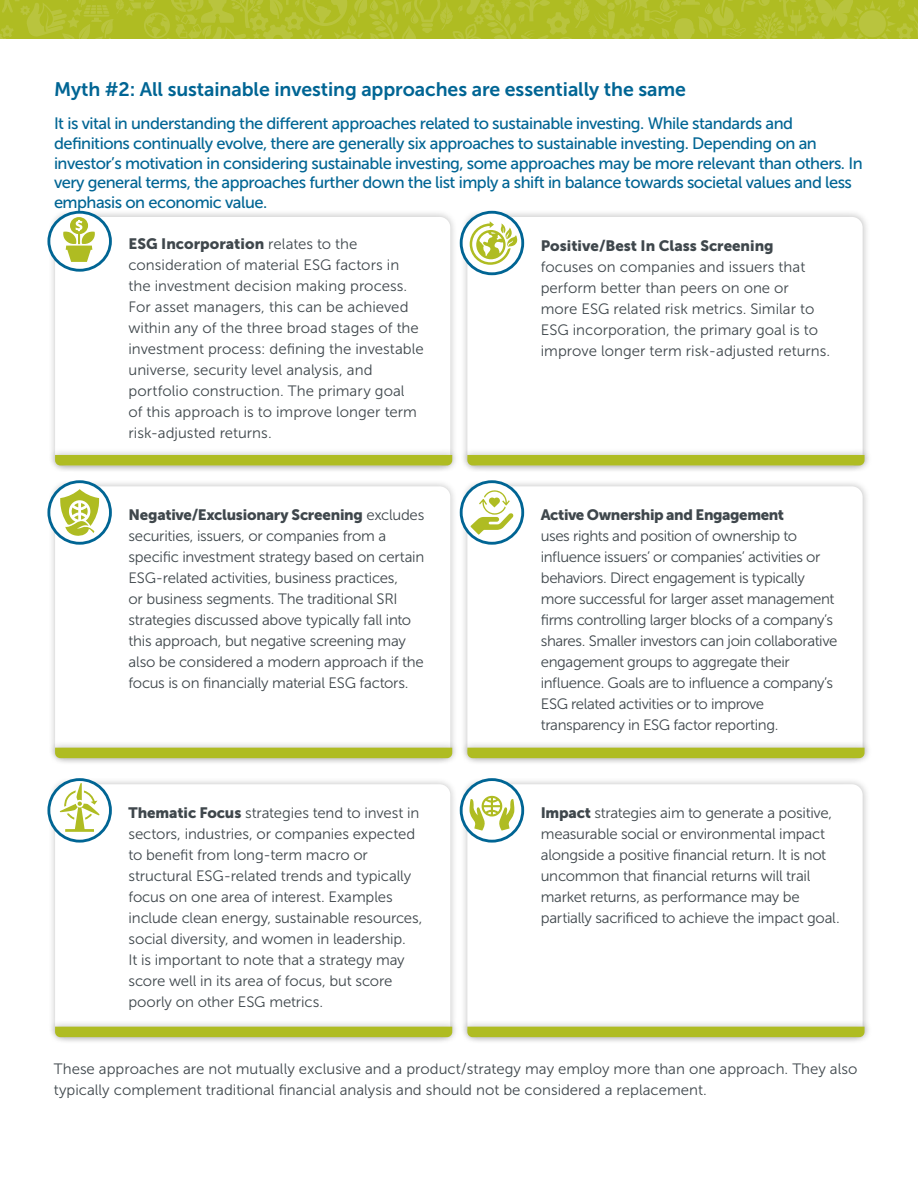
<style>
.page{position:relative;width:918px;height:1188px;background:#fff}
.page>*{position:absolute;margin:0;border:0;box-sizing:border-box;transform-origin:0 0}
.Heading_2{font:19.5px "Museo Sans 700";letter-spacing:-.005em;color:#006594}
.EL_Heading_7_-_11_pt{font:16.5px/19.8px "Museo Sans 500";letter-spacing:-.03em;color:#006594}
.New_Brand_-_Body_Text_-_10_14pt{font:15px/21px "Museo Sans 300";letter-spacing:-.015em;color:#3f474c}
.New_Brand_-_Body_Text_-_10_14pt-2{font:15px/21px "Museo Sans 300";letter-spacing:.005em;color:#3f474c}
.s1{font-family:"Museo Sans 900"}
</style>
<div class="page">
<svg style="left:0;top:0;width:918px;height:39px;background:#b2be2b"></svg>
<div style="left:460px;top:777px;width:410px;height:268px;background:#000;opacity:.25"></div>
<div style="left:467px;top:784px;width:396px;height:253px;background:#fff;border-radius:11px"></div>
<div style="left:47px;top:777px;width:411px;height:268px;background:#000;opacity:.25"></div>
<div style="left:55px;top:784px;width:395px;height:253px;background:#fff;border-radius:11px"></div>
<div style="left:460px;top:479px;width:410px;height:286px;background:#000;opacity:.25"></div>
<div style="left:467px;top:486px;width:396px;height:272px;background:#fff;border-radius:11px"></div>
<div style="left:47px;top:479px;width:411px;height:286px;background:#000;opacity:.25"></div>
<div style="left:55px;top:486px;width:395px;height:272px;background:#fff;border-radius:11px"></div>
<div style="left:460px;top:209px;width:410px;height:264px;background:#000;opacity:.25"></div>
<div style="left:467px;top:217px;width:396px;height:248px;background:#fff;border-radius:11px"></div>
<div style="left:47px;top:209px;width:411px;height:264px;background:#000;opacity:.25"></div>
<div style="left:55px;top:217px;width:395px;height:248px;background:#fff;border-radius:11px"></div>
<div style="left:47px;top:447px;width:412px;height:26px;background:#000;opacity:.25"></div>
<div style="left:55px;top:455px;width:397px;height:10px;background:#afbc22"></div>
<svg style="left:49px;top:780px;width:61px;height:61px"></svg>
<div style="left:47px;top:778px;width:65px;height:65px;border:3px solid #006594;border-radius:50%"></div>
<svg style="left:49px;top:482px;width:61px;height:61px"></svg>
<div style="left:47px;top:480px;width:65px;height:65px;border:3px solid #006594;border-radius:50%"></div>
<svg style="left:60px;top:489px;width:39px;height:47px"></svg>
<svg style="left:461px;top:780px;width:62px;height:61px"></svg>
<div style="left:460px;top:778px;width:64px;height:65px;border:3px solid #006594;border-radius:50%"></div>
<svg style="left:470px;top:796px;width:44px;height:35px"></svg>
<div style="left:460px;top:447px;width:412px;height:26px;background:#000;opacity:.25"></div>
<div style="left:467px;top:455px;width:398px;height:10px;background:#afbc22"></div>
<div style="left:47px;top:740px;width:412px;height:25px;background:#000;opacity:.25"></div>
<div style="left:55px;top:748px;width:397px;height:10px;background:#afbc22"></div>
<div style="left:460px;top:740px;width:412px;height:25px;background:#000;opacity:.25"></div>
<div style="left:467px;top:748px;width:398px;height:10px;background:#afbc22"></div>
<div style="left:47px;top:1019px;width:412px;height:25px;background:#000;opacity:.25"></div>
<div style="left:55px;top:1027px;width:397px;height:10px;background:#afbc22"></div>
<div style="left:460px;top:1019px;width:412px;height:25px;background:#000;opacity:.25"></div>
<div style="left:467px;top:1027px;width:398px;height:10px;background:#afbc22"></div>
<svg style="left:60px;top:783px;width:40px;height:49px"></svg>
<svg style="left:461px;top:482px;width:62px;height:61px"></svg>
<div style="left:460px;top:480px;width:64px;height:65px;border:3px solid #006594;border-radius:50%"></div>
<svg style="left:470px;top:489px;width:44px;height:46px"></svg>
<svg style="left:49px;top:212px;width:61px;height:58px"></svg>
<div style="left:47px;top:211px;width:65px;height:61px;border:3px solid #006594;border-radius:50%"></div>
<svg style="left:63px;top:217px;width:32px;height:45px"></svg>
<svg style="left:461px;top:212px;width:62px;height:62px"></svg>
<div style="left:460px;top:211px;width:64px;height:64px;border:3px solid #006594;border-radius:50%"></div>
<svg style="left:470px;top:221px;width:48px;height:44px"></svg>
<h2 class="Heading_2" style="left:54px;top:78px;width:633px">Myth #2: All sustainable investing approaches are essentially the same</h2>
<p class="EL_Heading_7_-_11_pt" style="left:54px;top:113px;width:810px">It is vital in understanding the different approaches related to sustainable investing. While standards and definitions continually evolve, there are generally six approaches to sustainable investing. Depending on an investor’s motivation in considering sustainable investing, some approaches may be more relevant than others. In very general terms, the approaches further down the list imply a shift in balance towards societal values and less emphasis on economic value.</p>
<p class="New_Brand_-_Body_Text_-_10_14pt-2" style="left:129px;top:233px;width:297px"><span class="s1">ESG Incorporation</span> relates to the consideration of material ESG factors in the investment decision making process.<br>For asset managers, this can be achieved within any of the three broad stages of the investment process: defining the investable universe, security level analysis, and portfolio construction. The primary goal<br>of this approach is to improve longer term risk-adjusted returns.</p>
<p class="New_Brand_-_Body_Text_-_10_14pt" style="left:541px;top:235px;width:291px"><span class="s1">Positive/Best In Class Screening </span>focuses on companies and issuers that perform better than peers on one or<br>more ESG related risk metrics. Similar to ESG incorporation, the primary goal is to improve longer term risk-adjusted returns.</p>
<p class="New_Brand_-_Body_Text_-_10_14pt" style="left:129px;top:505px;width:297px"><span class="s1">Negative/Exclusionary Screening</span> excludes securities, issuers, or companies from a specific investment strategy based on certain ESG-related activities, business practices,<br>or business segments. The traditional SRI strategies discussed above typically fall into this approach, but negative screening may also be considered a modern approach if the focus is on financially material ESG factors.</p>
<p class="New_Brand_-_Body_Text_-_10_14pt" style="left:541px;top:505px;width:298px"><span class="s1">Active Ownership and Engagement<br></span>uses rights and position of ownership to influence issuers’ or companies’ activities or behaviors. Direct engagement is typically more successful for larger asset management firms controlling larger blocks of a company’s shares. Smaller investors can join collaborative engagement groups to aggregate their influence. Goals are to influence a company’s ESG related activities or to improve transparency in ESG factor reporting.</p>
<p class="New_Brand_-_Body_Text_-_10_14pt" style="left:129px;top:802px;width:295px"><span class="s1">Thematic Focus</span> strategies tend to invest in sectors, industries, or companies expected to benefit from long-term macro or structural ESG-related trends and typically focus on one area of interest. Examples include clean energy, sustainable resources, social diversity, and women in leadership.<br>It is important to note that a strategy may score well in its area of focus, but score poorly on other ESG metrics.</p>
<p class="New_Brand_-_Body_Text_-_10_14pt" style="left:541px;top:802px;width:300px"><span class="s1">Impact</span> strategies aim to generate a positive, measurable social or environmental impact alongside a positive financial return. It is not uncommon that financial returns will trail market returns, as performance may be partially sacrificed to achieve the impact goal.</p>
<p class="New_Brand_-_Body_Text_-_10_14pt" style="left:54px;top:1058px;width:805px">These approaches are not mutually exclusive and a product/strategy may employ more than one approach. They also typically complement traditional financial analysis and should not be considered a replacement.</p>
</div>
